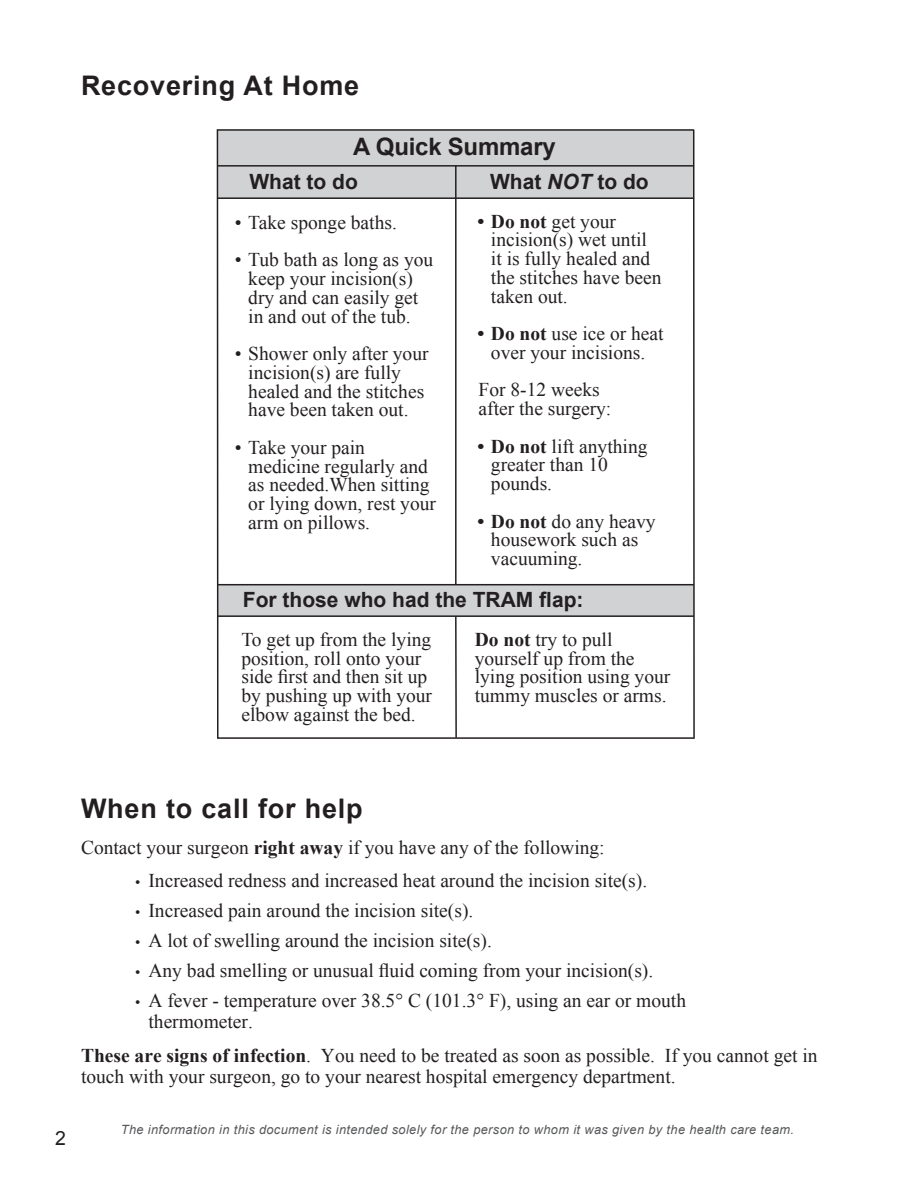
<style>
.page{position:relative;width:918px;height:1188px;background:#fff}
.page>*{position:absolute;margin:0;border:0;box-sizing:border-box;transform-origin:0 0}
.t1{font:700 27px "Arial";letter-spacing:.03em;color:#231f20}
.t2{font:700 24px "Arial";letter-spacing:-.01em;color:#231f20}
.Ariel_replace{font:700 21px "Arial";color:#231f20}
.t3{font:19.5px/18.8px "Times New Roman";color:#231f20}
.Ariel_replace-2{font:19.5px "Arial";color:#231f20}
.t4{font:italic 12.75px "Arial";letter-spacing:.03em;color:#57585a}
.s1{font-style:italic}
.s2{font-weight:700}
.s3{font-size:15px}
</style>
<div class="page">
<div style="left:217px;top:130px;width:476px;height:68px;background:#d1d2d4"></div>
<div style="left:217px;top:584px;width:476px;height:32px;background:#d1d2d4"></div>
<hr style="left:218px;top:129px;width:476px;height:2px;background:#231f20">
<hr style="left:218px;top:165px;width:476px;height:2px;background:#231f20">
<hr style="left:218px;top:197px;width:476px;height:2px;background:#231f20">
<hr style="left:218px;top:584px;width:476px;height:1px;background:#231f20">
<hr style="left:218px;top:615px;width:476px;height:2px;background:#231f20">
<hr style="left:218px;top:737px;width:476px;height:2px;background:#231f20">
<hr style="left:455px;top:166px;width:2px;height:419px;background:#231f20">
<hr style="left:455px;top:616px;width:2px;height:122px;background:#231f20">
<hr style="left:217px;top:129px;width:2px;height:610px;background:#231f20">
<hr style="left:693px;top:130px;width:2px;height:609px;background:#231f20">
<p class="t1" style="left:81px;top:67px;width:280px">Recovering At Home</p>
<p class="t2" style="left:353px;top:131px;width:204px">A Quick Summary</p>
<p class="Ariel_replace" style="left:249px;top:168px;width:110px">What to do</p>
<p class="Ariel_replace" style="left:490px;top:168px;width:160px">What <span class="s1">NOT</span> to do</p>
<p class="t3" style="left:235px;top:213px;width:164px">• Take sponge baths.</p>
<p class="t3" style="left:235px;top:250px;width:200px;text-align:center">• Tub bath as long as you keep your incision(s)<br>dry and can easily get<br>in and out of the tub.</p>
<p class="t3" style="left:248px;top:344px;width:182px;text-indent:-14px">• Shower only after your incision(s) are fully healed and the stitches have been taken out.</p>
<p class="t3" style="left:248px;top:438px;width:189px;text-indent:-14px">• Take your pain medicine regularly and as needed.When sitting or lying down, rest your arm on pillows.</p>
<p class="t3" style="left:491px;top:211px;width:172px;text-indent:-14px"><span class="s2">• Do not</span> get your incision(s) wet until it is fully healed and the stitches have been taken out.</p>
<p class="t3" style="left:477px;top:324px;width:188px;text-align:center"><span class="s2">• Do not</span> use ice or heat over your incisions.</p>
<p class="t3" style="left:479px;top:380px;width:134px">For 8-12 weeks after the surgery:</p>
<p class="t3" style="left:491px;top:436px;width:158px;text-indent:-14px"><span class="s2">• Do not</span> lift anything greater than 10 pounds.</p>
<p class="t3" style="left:491px;top:511px;width:166px;text-indent:-14px"><span class="s2">• Do not</span> do any heavy housework such as vacuuming.</p>
<p class="Ariel_replace" style="left:243px;top:586px;width:342px">For those who had the TRAM flap:</p>
<p class="t3" style="left:241px;top:630px;width:192px">To get up from the lying position, roll onto your side first and then sit up by pushing up with your elbow against the bed.</p>
<p class="t3" style="left:475px;top:630px;width:197px"><span class="s2">Do not</span> try to pull yourself up from the lying position using your tummy muscles or arms.</p>
<p class="Ariel_replace-2" style="left:55px;top:1125px;width:12px">2</p>
<p class="t1" style="left:81px;top:790px;width:283px">When to call for help</p>
<p class="t3" style="left:81px;top:837px;width:525px">Contact your surgeon <span class="s2">right away</span> if you have any of the following:</p>
<p class="t3" style="left:135px;top:870px;width:514px"><span class="s3">•</span> Increased redness and increased heat around the incision site(s).</p>
<p class="t3" style="left:135px;top:900px;width:340px"><span class="s3">•</span> Increased pain around the incision site(s).</p>
<p class="t3" style="left:135px;top:930px;width:358px"><span class="s3">•</span> A lot of swelling around the incision site(s).</p>
<p class="t3" style="left:135px;top:960px;width:520px"><span class="s3">•</span> Any bad smelling or unusual fluid coming from your incision(s).</p>
<p class="t3" style="left:148px;top:989px;width:539px;line-height:21px;text-indent:-14px"><span class="s3">•</span> A fever - temperature over 38.5° C (101.3° F), using an ear or mouth thermometer.</p>
<p class="t3" style="left:81px;top:1045px;width:738px;line-height:21px"><span class="s2">These are signs of infection</span>. You need to be treated as soon as possible. If you cannot get in touch with your surgeon, go to your nearest hospital emergency department.</p>
<p class="t4" style="left:121px;top:1122px;width:675px">The information in this document is intended solely for the person to whom it was given by the health care team.</p>
</div>
